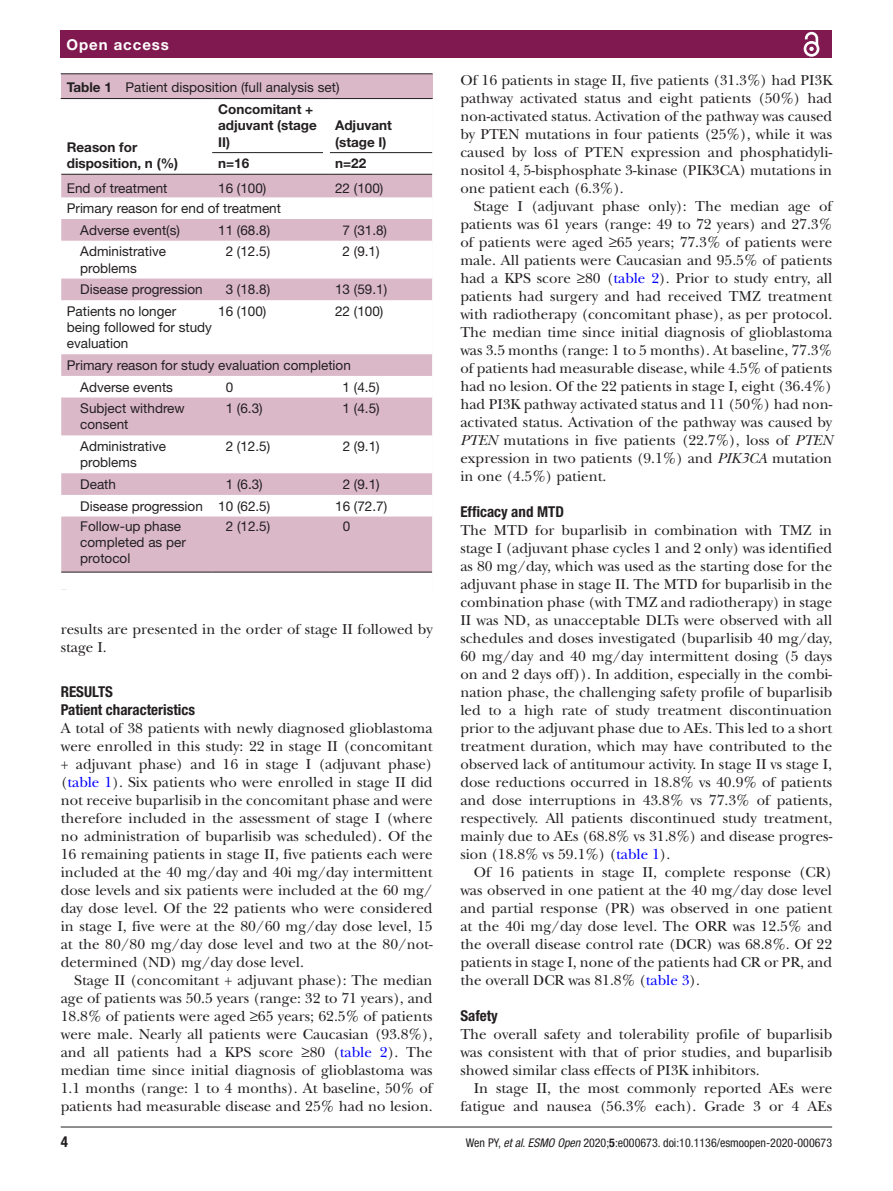
<style>
.page{position:relative;width:893px;height:1191px;background:#fff}
.page>*{position:absolute;margin:0;border:0;box-sizing:border-box;transform-origin:0 0}
.t1{font:15px/18px "New Baskerville";color:#231f20;text-align:justify}
.t2{font:700 condensed 15px/18px "Helvetica Neue LT Std";color:#231f20}
.t3{font:700 15px "Helvetica Neue LT Std";letter-spacing:.065em;color:#fff}
.t4{font:13.5px/16.2px "Helvetica Neue LT Std";color:#231f20}
.t5{font:700 13.5px/16.2px "Helvetica Neue LT Std";color:#231f20}
.t6{font:condensed 12px "Helvetica Neue LT Std";color:#231f20}
.s1{font-weight:700}
.s2{color:#00f}
.s3{font-style:italic}
</style>
<div class="page">
<div style="left:61px;top:31px;width:771px;height:27px;background:#80194f"></div>
<hr style="left:61px;top:1126px;width:771px;height:1px;background:#231f20">
<svg style="left:803px;top:31px;width:17px;height:26px"></svg>
<div style="left:61px;top:74px;width:372px;height:515px;background:#dab8c8"></div>
<hr style="left:61px;top:73px;width:372px;height:1px;background:#231f20">
<svg style="left:61px;top:99px;width:371px;height:490px;fill:#fff"></svg>
<hr style="left:61px;top:174px;width:151px;height:1px;background:#231f20">
<hr style="left:61px;top:98px;width:151px;height:1px;background:#231f20">
<hr style="left:212px;top:98px;width:117px;height:1px;background:#231f20">
<hr style="left:329px;top:98px;width:104px;height:1px;background:#231f20">
<hr style="left:212px;top:152px;width:117px;height:1px;background:#231f20">
<hr style="left:212px;top:174px;width:117px;height:1px;background:#231f20">
<hr style="left:329px;top:152px;width:103px;height:1px;background:#231f20">
<hr style="left:329px;top:174px;width:103px;height:1px;background:#231f20">
<hr style="left:212px;top:572px;width:117px;height:1px;background:#231f20">
<hr style="left:61px;top:572px;width:151px;height:1px;background:#231f20">
<hr style="left:329px;top:572px;width:103px;height:1px;background:#231f20">
<hr style="left:432px;top:99px;width:1px;height:54px;background:#fff">
<svg style="left:432px;top:153px;width:1px;height:88px"></svg>
<hr style="left:432px;top:241px;width:1px;height:37px;background:#fff">
<svg style="left:432px;top:278px;width:1px;height:22px"></svg>
<hr style="left:432px;top:300px;width:1px;height:54px;background:#fff">
<svg style="left:432px;top:354px;width:1px;height:43px"></svg>
<hr style="left:432px;top:397px;width:1px;height:38px;background:#fff">
<hr style="left:432px;top:435px;width:1px;height:38px;background:#fff">
<svg style="left:432px;top:473px;width:1px;height:43px"></svg>
<hr style="left:432px;top:516px;width:1px;height:56px;background:#fff">
<svg style="left:432px;top:572px;width:1px;height:17px"></svg>
<svg style="left:323px;top:150px;width:6px;height:5px"></svg>
<p class="t3" style="left:66px;top:35px;width:104px">Open access</p>
<p class="t4" style="left:67px;top:79px;width:274px"><span class="s1">Table 1</span> Patient disposition (full analysis set)</p>
<p class="t5" style="left:67px;top:139px;width:113px">Reason for disposition, n (%)</p>
<p class="t5" style="left:218px;top:101px;width:100px">Concomitant + adjuvant (stage<br>II)</p>
<p class="t5" style="left:335px;top:117px;width:58px">Adjuvant (stage I)</p>
<p class="t5" style="left:218px;top:155px;width:33px">n=16</p>
<p class="t5" style="left:335px;top:155px;width:33px">n=22</p>
<p class="t4" style="left:67px;top:180px;width:102px">End of treatment</p>
<p class="t4" style="left:218px;top:180px;width:50px">16 (100)</p>
<p class="t4" style="left:335px;top:180px;width:50px">22 (100)</p>
<p class="t4" style="left:80px;top:197px;width:202px;line-height:21.6px;text-indent:-14px">Primary reason for end of treatment<br>Adverse event(s)</p>
<p class="t4" style="left:218px;top:222px;width:54px">11 (68.8)</p>
<p class="t4" style="left:343px;top:222px;width:46px">7 (31.8)</p>
<p class="t4" style="left:80px;top:243px;width:87px">Administrative problems</p>
<p class="t4" style="left:226px;top:243px;width:46px">2 (12.5)</p>
<p class="t4" style="left:343px;top:243px;width:39px">2 (9.1)</p>
<p class="t4" style="left:80px;top:281px;width:124px">Disease progression</p>
<p class="t4" style="left:226px;top:281px;width:46px">3 (18.8)</p>
<p class="t4" style="left:335px;top:281px;width:54px">13 (59.1)</p>
<p class="t4" style="left:67px;top:303px;width:147px">Patients no longer being followed for study evaluation</p>
<p class="t4" style="left:218px;top:303px;width:50px">16 (100)</p>
<p class="t4" style="left:335px;top:303px;width:50px">22 (100)</p>
<p class="t4" style="left:80px;top:354px;width:272px;line-height:21.6px;text-indent:-14px">Primary reason for study evaluation completion<br>Adverse events</p>
<p class="t4" style="left:226px;top:378px;width:9px">0</p>
<p class="t4" style="left:343px;top:378px;width:39px">1 (4.5)</p>
<p class="t4" style="left:80px;top:400px;width:106px">Subject withdrew consent</p>
<p class="t4" style="left:226px;top:400px;width:39px">1 (6.3)</p>
<p class="t4" style="left:343px;top:400px;width:39px">1 (4.5)</p>
<p class="t4" style="left:80px;top:438px;width:87px">Administrative problems</p>
<p class="t4" style="left:226px;top:438px;width:46px">2 (12.5)</p>
<p class="t4" style="left:343px;top:438px;width:39px">2 (9.1)</p>
<p class="t4" style="left:80px;top:476px;width:37px">Death</p>
<p class="t4" style="left:226px;top:476px;width:39px">1 (6.3)</p>
<p class="t4" style="left:343px;top:476px;width:39px">2 (9.1)</p>
<p class="t4" style="left:80px;top:497px;width:191px">Disease progression 10 (62.5)</p>
<p class="t4" style="left:335px;top:497px;width:54px">16 (72.7)</p>
<p class="t4" style="left:80px;top:517px;width:107px">Follow-up phase completed as per protocol</p>
<p class="t4" style="left:226px;top:517px;width:46px">2 (12.5)</p>
<p class="t4" style="left:343px;top:517px;width:9px">0</p>
<p class="t1" style="left:61px;top:620px;width:373px">results are presented in the order of stage II followed by stage I.</p>
<p class="t2" style="left:61px;top:682px;width:136px">Results<br>Patient characteristics</p>
<p class="t1" style="left:61px;top:719px;width:373px">A total of 38 patients with newly diagnosed glioblastoma were enrolled in this study: 22 in stage II (concomitant + adjuvant phase) and 16 in stage I (adjuvant phase) (<span class="s2">table 1</span>). Six patients who were enrolled in stage II did not receive buparlisib in the concomitant phase and were therefore included in the assessment of stage I (where no administration of buparlisib was scheduled). Of the 16 remaining patients in stage II, five patients each were included at the 40 mg/day and 40i mg/day intermittent dose levels and six patients were included at the 60 mg/ day dose level. Of the 22 patients who were considered in stage I, five were at the 80/60 mg/day dose level, 15 at the 80/80 mg/day dose level and two at the 80/not&shy;determined (ND) mg/day dose level.</p>
<p class="t1" style="left:61px;top:971px;width:373px;text-indent:14px">Stage II (concomitant + adjuvant phase): The median age of patients was 50.5 years (range: 32 to 71 years), and 18.8% of patients were aged ≥65 years; 62.5% of patients were male. Nearly all patients were Caucasian (93.8%), and all patients had a KPS score ≥80 (<span class="s2">table 2</span>). The median time since initial diagnosis of glioblastoma was 1.1 months (range: 1 to 4 months). At baseline, 50% of patients had measurable disease and 25% had no lesion.</p>
<p class="t1" style="left:460px;top:71px;width:373px">Of 16 patients in stage II, five patients (31.3%) had PI3K pathway activated status and eight patients (50%) had non-activated status. Activation of the pathway was caused by PTEN mutations in four patients (25%), while it was caused by loss of PTEN expression and phosphatidyli&shy;nositol 4, 5-bisphosphate 3-kinase (PIK3CA) mutations in one patient each (6.3%).</p>
<p class="t1" style="left:460px;top:197px;width:373px;text-indent:14px">Stage I (adjuvant phase only): The median age of patients was 61 years (range: 49 to 72 years) and 27.3% of patients were aged ≥65 years; 77.3% of patients were male. All patients were Caucasian and 95.5% of patients had a KPS score ≥80 (<span class="s2">table 2</span>). Prior to study entry, all patients had surgery and had received TMZ treatment with radiotherapy (concomitant phase), as per protocol.<br>The median time since initial diagnosis of glioblastoma was 3.5 months (range: 1 to 5 months). At baseline, 77.3% of patients had measurable disease, while 4.5% of patients had no lesion. Of the 22 patients in stage I, eight (36.4%) had PI3K pathway activated status and 11 (50%) had non&shy;activated status. Activation of the pathway was caused by <span class="s3">PTEN</span> mutations in five patients (22.7%), loss of <span class="s3">PTEN </span>expression in two patients (9.1%) and <span class="s3">PIK3CA</span> mutation in one (4.5%) patient.</p>
<p class="t2" style="left:460px;top:502px;width:104px">Efficacy and MTD</p>
<p class="t1" style="left:460px;top:521px;width:373px">The MTD for buparlisib in combination with TMZ in stage I (adjuvant phase cycles 1 and 2 only) was identified as 80 mg/day, which was used as the starting dose for the adjuvant phase in stage II. The MTD for buparlisib in the combination phase (with TMZ and radiotherapy) in stage II was ND, as unacceptable DLTs were observed with all schedules and doses investigated (buparlisib 40 mg/day, 60 mg/day and 40 mg/day intermittent dosing (5 days on and 2 days off)). In addition, especially in the combi&shy;nation phase, the challenging safety profile of buparlisib led to a high rate of study treatment discontinuation prior to the adjuvant phase due to AEs. This led to a short treatment duration, which may have contributed to the observed lack of antitumour activity. In stage II vs stage I, dose reductions occurred in 18.8% vs 40.9% of patients and dose interruptions in 43.8% vs 77.3% of patients, respectively. All patients discontinued study treatment, mainly due to AEs (68.8% vs 31.8%) and disease progres&shy;sion (18.8% vs 59.1%) (<span class="s2">table 1</span>).</p>
<p class="t1" style="left:460px;top:863px;width:373px;text-indent:14px">Of 16 patients in stage II, complete response (CR) was observed in one patient at the 40 mg/day dose level and partial response (PR) was observed in one patient at the 40i mg/day dose level. The ORR was 12.5% and the overall disease control rate (DCR) was 68.8%. Of 22 patients in stage I, none of the patients had CR or PR, and the overall DCR was 81.8% (<span class="s2">table 3</span>).</p>
<p class="t2" style="left:460px;top:1006px;width:39px">Safety</p>
<p class="t1" style="left:460px;top:1025px;width:373px">The overall safety and tolerability profile of buparlisib was consistent with that of prior studies, and buparlisib showed similar class effects of PI3K inhibitors.</p>
<p class="t1" style="left:460px;top:1079px;width:373px;text-align:right">In stage II, the most commonly reported AEs were fatigue and nausea (56.3% each). Grade 3 or 4 AEs</p>
<p class="t2" style="left:61px;top:1132px;width:9px">4</p>
<p class="t6" style="left:466px;top:1135px;width:368px">Wen PY, <span class="s3">et al</span>. <span class="s3">ESMO Open</span> 2020;<span class="s1">5</span>:e000673. doi:10.1136/esmoopen-2020-000673</p>
</div>
